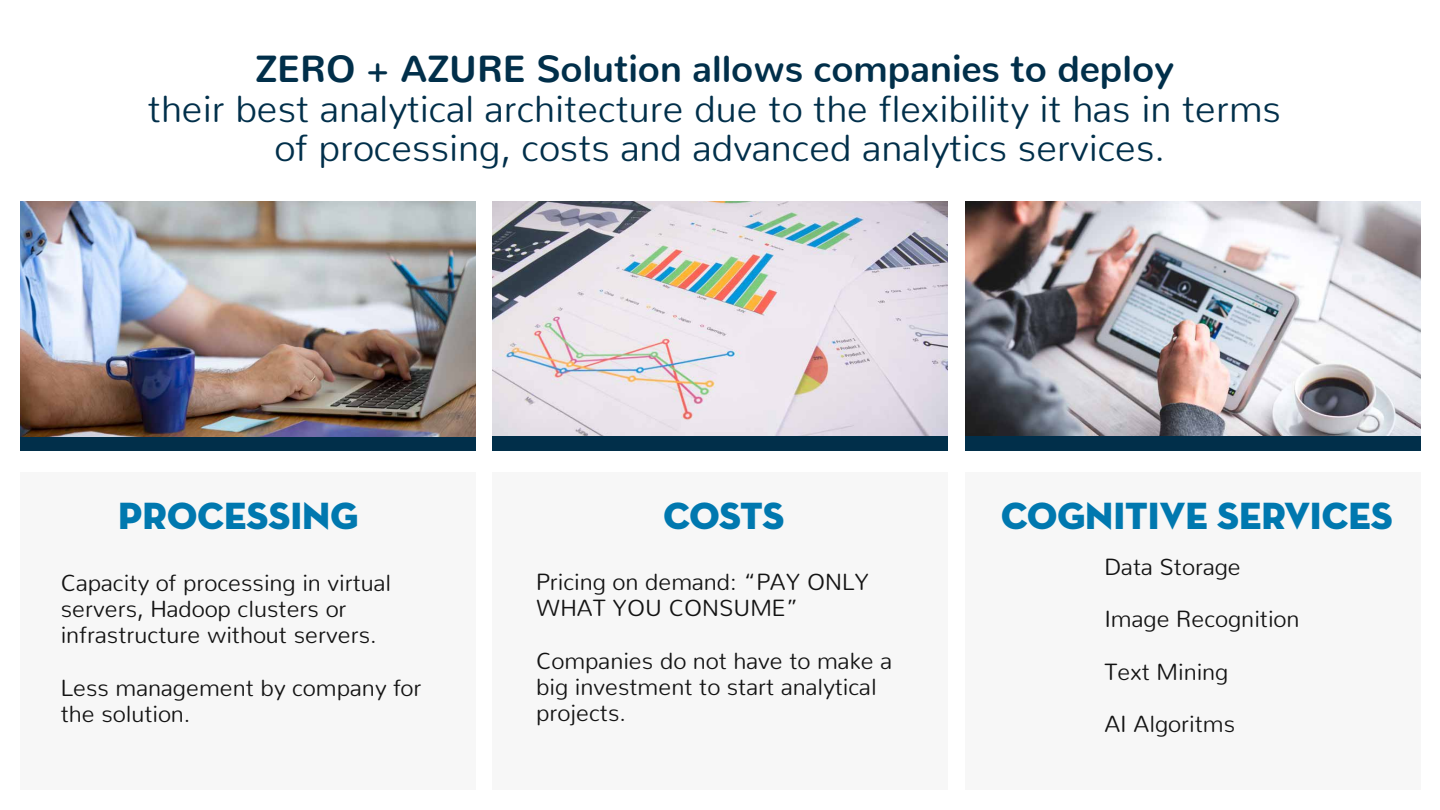
<style>
.page{position:relative;width:1440px;height:810px;background:#fff}
.page>*{position:absolute;margin:0;border:0;box-sizing:border-box;transform-origin:0 0}
.t1{font:38.62px "Neutra Disp Titling";color:#0078af}
.t2{font:300 37.5px/39.8px "Nunito";color:#012f4a;text-align:center}
.t3{font:700 37.5px "Nunito";color:#012f4a}
.t4{font:300 23.25px/26.2px "Nunito";color:#131313}
</style>
<div class="page">
<div style="left:20px;top:472px;width:456px;height:318px;background:#f7f7f7"></div>
<div style="left:492px;top:472px;width:455px;height:318px;background:#f7f7f7"></div>
<div style="left:965px;top:472px;width:455px;height:318px;background:#f7f7f7"></div>
<img style="left:965px;top:202px;width:455px;height:234px">
<img style="left:492px;top:202px;width:455px;height:234px">
<img style="left:20px;top:202px;width:456px;height:235px">
<div style="left:20px;top:437px;width:456px;height:14px;background:#012f4a"></div>
<div style="left:965px;top:436px;width:455px;height:15px;background:#012f4a"></div>
<div style="left:492px;top:436px;width:455px;height:15px;background:#012f4a"></div>
<h2 class="t3" style="left:255px;top:35px;width:920px">ZERO + AZURE Solution allows companies to deploy</h2>
<h2 class="t2" style="left:148px;top:85px;width:1135px">their best analytical architecture due to the flexibility it has in terms of processing, costs and advanced analytics services.</h2>
<h1 class="t1" style="left:118px;top:491px;width:241px">PROCESSING</h1>
<h1 class="t1" style="left:664px;top:491px;width:122px">COSTS</h1>
<h1 class="t1" style="left:1001px;top:491px;width:393px">COGNITIVE SERVICES</h1>
<p class="t4" style="left:61px;top:567px;width:332px">Capacity of processing in virtual servers, Hadoop clusters or infrastructure without servers.</p>
<p class="t4" style="left:61px;top:672px;width:362px">Less management by company for the solution.</p>
<p class="t4" style="left:536px;top:566px;width:334px">Pricing on demand: “PAY ONLY<br>WHAT YOU CONSUME”</p>
<p class="t4" style="left:536px;top:645px;width:357px">Companies do not have to make a big investment to start analytical projects.</p>
<p class="t4" style="left:1104px;top:551px;width:138px">Data Storage</p>
<p class="t4" style="left:1104px;top:604px;width:197px">Image Recognition</p>
<p class="t4" style="left:1104px;top:656px;width:126px">Text Mining</p>
<p class="t4" style="left:1104px;top:709px;width:132px">AI Algoritms</p>
</div>
